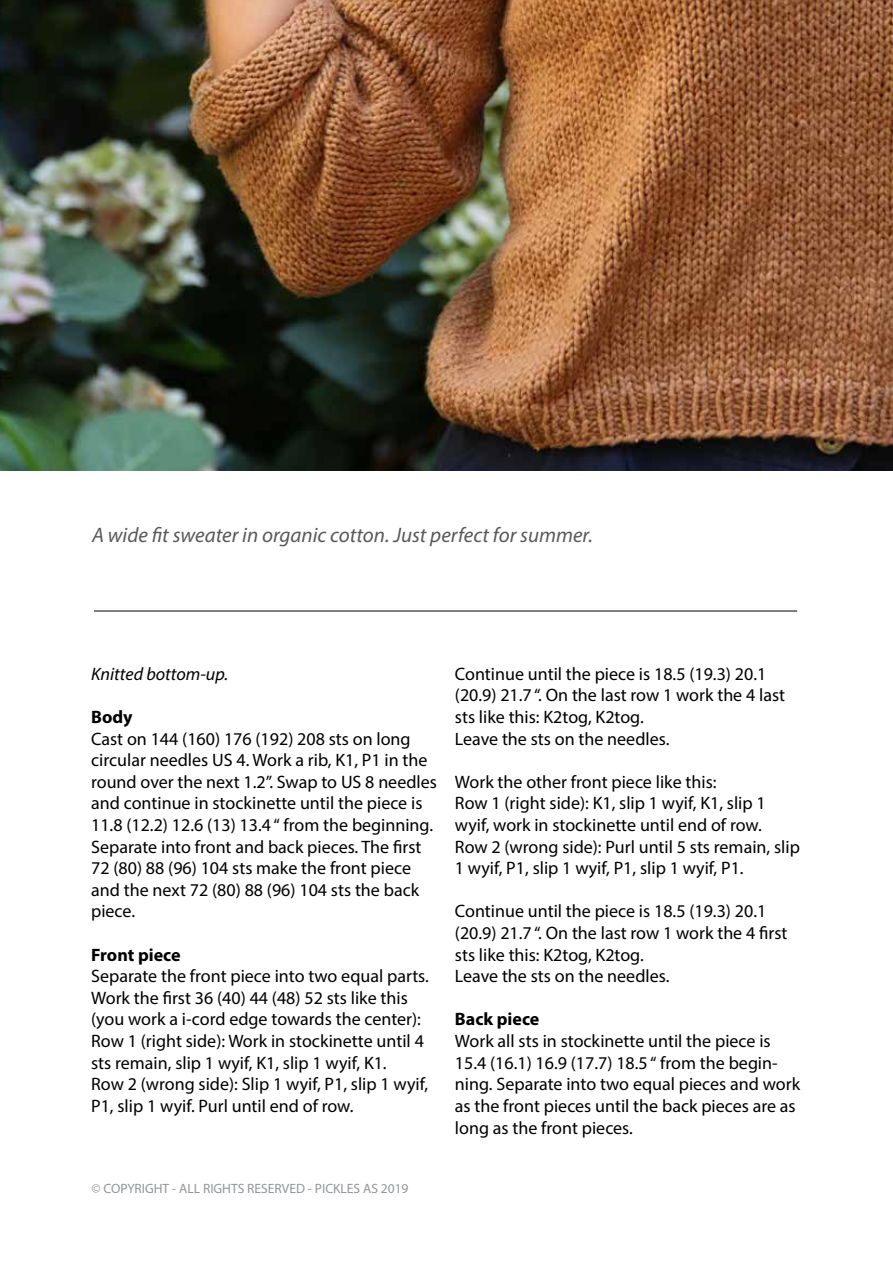
<style>
.page{position:relative;width:893px;height:1263px;background:#fff}
.page>*{position:absolute;margin:0;border:0;box-sizing:border-box;transform-origin:0 0}
.t1{font:italic 21px "Myriad Pro";color:#58595b}
.t2{font:18px/21.6px "Myriad Pro";color:#000}
.t3{font:700 18px "Myriad Pro";color:#000}
.t4{font:italic 18px "Myriad Pro";color:#000}
.t5{font:13.5px "Myriad Pro";color:#939598}
</style>
<div class="page">
<hr style="left:94px;top:611px;width:703px;height:1px;background:#000">
<img style="left:0;top:0;width:893px;height:471px">
<p class="t1" style="left:92px;top:522px;width:502px">A wide fit sweater in organic cotton. Just perfect for summer.</p>
<p class="t4" style="left:91px;top:663px;width:139px">Knitted bottom-up.</p>
<p class="t3" style="left:91px;top:705px;width:43px">Body</p>
<p class="t2" style="left:91px;top:727px;width:347px">Cast on 144 (160) 176 (192) 208 sts on long circular needles US 4. Work a rib, K1, P1 in the round over the next 1.2”. Swap to US 8 needles and continue in stockinette until the piece is 11.8 (12.2) 12.6 (13) 13.4 “ from the beginning.<br>Separate into front and back pieces. The first 72 (80) 88 (96) 104 sts make the front piece and the next 72 (80) 88 (96) 104 sts the back piece.</p>
<p class="t3" style="left:91px;top:943px;width:91px">Front piece</p>
<p class="t2" style="left:91px;top:965px;width:339px">Separate the front piece into two equal parts.<br>Work the first 36 (40) 44 (48) 52 sts like this (you work a i-cord edge towards the center):<br>Row 1 (right side): Work in stockinette until 4 sts remain, slip 1 wyif, K1, slip 1 wyif, K1.<br>Row 2 (wrong side): Slip 1 wyif, P1, slip 1 wyif, P1, slip 1 wyif. Purl until end of row.</p>
<p class="t5" style="left:92px;top:1180px;width:319px">© COPYRIGHT - ALL RIGHTS RESERVED - PICKLES AS 2019</p>
<p class="t2" style="left:455px;top:663px;width:332px">Continue until the piece is 18.5 (19.3) 20.1 (20.9) 21.7 “. On the last row 1 work the 4 last sts like this: K2tog, K2tog.<br>Leave the sts on the needles.</p>
<p class="t2" style="left:455px;top:771px;width:346px">Work the other front piece like this:<br>Row 1 (right side): K1, slip 1 wyif, K1, slip 1 wyif, work in stockinette until end of row.<br>Row 2 (wrong side): Purl until 5 sts remain, slip 1 wyif, P1, slip 1 wyif, P1, slip 1 wyif, P1.</p>
<p class="t2" style="left:455px;top:900px;width:334px">Continue until the piece is 18.5 (19.3) 20.1 (20.9) 21.7 “. On the last row 1 work the 4 first sts like this: K2tog, K2tog.<br>Leave the sts on the needles.</p>
<p class="t3" style="left:455px;top:1008px;width:86px">Back piece</p>
<p class="t2" style="left:455px;top:1030px;width:347px">Work all sts in stockinette until the piece is 15.4 (16.1) 16.9 (17.7) 18.5 “ from the begin&shy;ning. Separate into two equal pieces and work as the front pieces until the back pieces are as long as the front pieces.</p>
</div>
